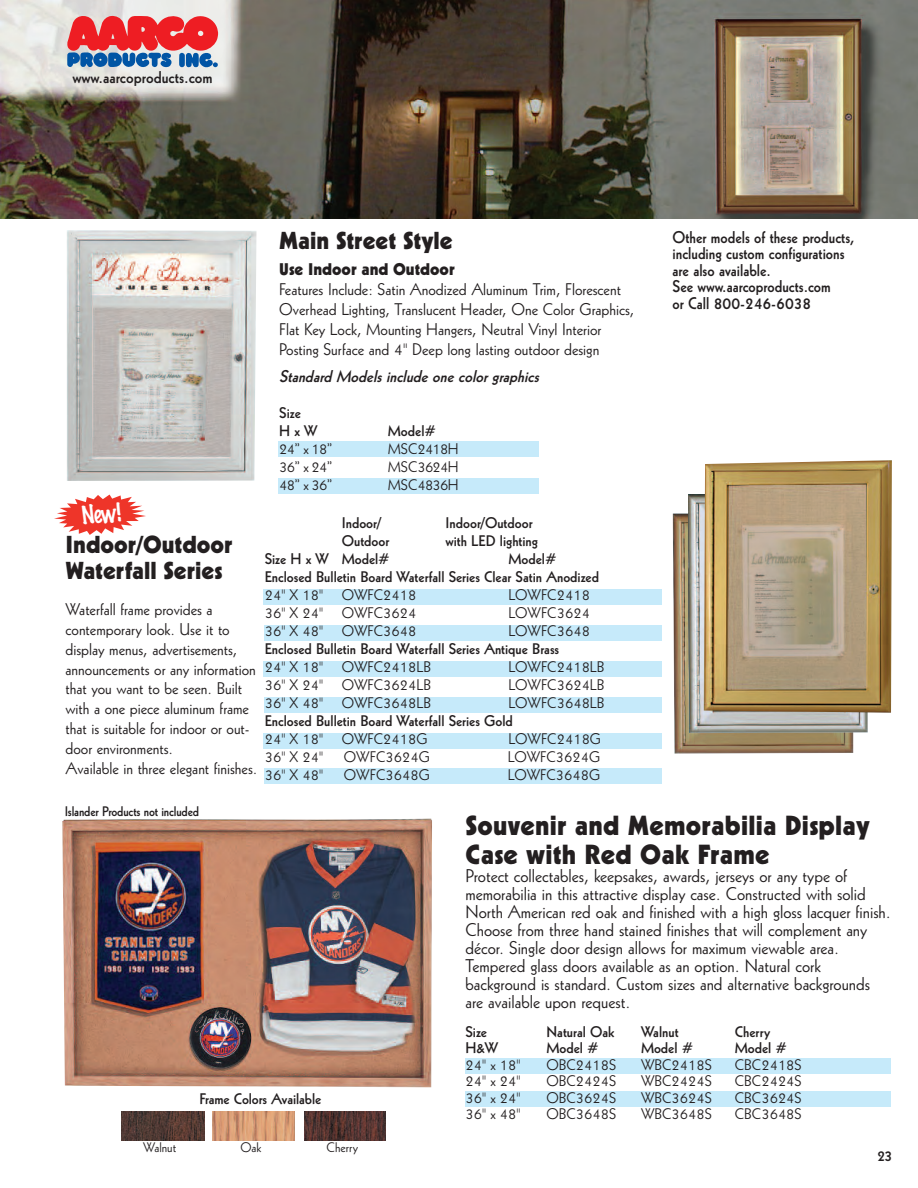
<style>
.page{position:relative;width:918px;height:1188px;background:#fff}
.page>*{position:absolute;margin:0;border:0;box-sizing:border-box;transform-origin:0 0}
.t1{font:27px/28.5px "Geometric 231 BT Heavy C";letter-spacing:.01em;color:#231f20}
.t2{font:24px/25.5px "Geometric 231 BT Heavy C";color:#231f20}
.t3{font:100 23.4px "Marker Felt";color:#fff;scale:.9 1}
.t4{font:18px/18px "Geometric 231 BT Roman C";color:#231f20}
.t5{font:16.5px/19.8px "Geometric 231 BT Roman C";color:#231f20}
.t6{font:16.5px/16.5px "Geometric 231 BT Bold C";color:#231f20;scale:.95 1}
.t7{font:italic 16.5px "Geometric 231 BT Bold C";color:#231f20}
.t8{font:16.5px "Geometric 231 BT Bold C";color:#231f20}
.t9{font:16.5px "Geometric 231 BT Heavy C";color:#231f20}
.t10{font:15px "Geometric 231 BT Roman C";color:#231f20}
.t11{font:15px/18px "Geometric 231 BT Bold C";color:#231f20}
.t12{font:15px "Geometric 231 BT Roman C";letter-spacing:-.05em;color:#231f20}
.t13{font:13.5px "Geometric 231 BT Bold C";letter-spacing:-.01em;color:#231f20;scale:.95 1}
.t14{font:13.5px "Geometric 231 BT Roman C";color:#231f20}
</style>
<div class="page">
<img style="left:0;top:0;width:918px;height:218px">
<svg style="left:67px;top:16px;width:151px;height:51px;background:#bd5c6e"></svg>
<div style="left:263px;top:589px;width:399px;height:15px;background:#c6eafa"></div>
<div style="left:264px;top:625px;width:398px;height:15px;background:#c6eafa"></div>
<div style="left:263px;top:661px;width:399px;height:15px;background:#c6eafa"></div>
<div style="left:264px;top:697px;width:398px;height:15px;background:#c6eafa"></div>
<div style="left:263px;top:733px;width:399px;height:15px;background:#c6eafa"></div>
<div style="left:264px;top:769px;width:398px;height:15px;background:#c6eafa"></div>
<img style="left:673px;top:513px;width:180px;height:241px">
<svg style="left:54px;top:495px;width:92px;height:40px"></svg>
<div style="left:278px;top:441px;width:260px;height:15px;background:#c6eafa"></div>
<div style="left:278px;top:478px;width:261px;height:15px;background:#c6eafa"></div>
<img style="left:62px;top:819px;width:370px;height:268px">
<div style="left:465px;top:1059px;width:426px;height:15px;background:#c6eafa"></div>
<div style="left:465px;top:1091px;width:426px;height:15px;background:#c6eafa"></div>
<img style="left:67px;top:230px;width:189px;height:251px">
<img style="left:121px;top:1112px;width:83px;height:29px">
<img style="left:212px;top:1112px;width:82px;height:29px">
<img style="left:304px;top:1112px;width:82px;height:29px">
<img style="left:689px;top:494px;width:179px;height:239px">
<img style="left:704px;top:460px;width:188px;height:253px">
<p class="t8" style="left:73px;top:71px;width:142px">www.aarcoproducts.com</p>
<h2 class="t2" style="left:279px;top:230px;width:175px">Main Street Style</h2>
<p class="t9" style="left:279px;top:263px;width:177px">Use Indoor and Outdoor</p>
<p class="t5" style="left:279px;top:281px;width:357px">Features Include: Satin Anodized Aluminum Trim, Florescent Overhead Lighting, Translucent Header, One Color Graphics, Flat Key Lock, Mounting Hangers, Neutral Vinyl Interior Posting Surface and 4" Deep long lasting outdoor design</p>
<p class="t7" style="left:279px;top:370px;width:264px">Standard Models include one color graphics</p>
<p class="t11" style="left:279px;top:405px;width:40px">Size<br>HxW</p>
<p class="t11" style="left:388px;top:423px;width:50px">Model#</p>
<p class="t10" style="left:279px;top:443px;width:55px">24” x 18”</p>
<p class="t12" style="left:388px;top:443px;width:72px">MSC2418H</p>
<p class="t10" style="left:279px;top:461px;width:55px">36” x 24”</p>
<p class="t12" style="left:388px;top:461px;width:72px">MSC3624H</p>
<p class="t10" style="left:279px;top:479px;width:55px">48” x 36”</p>
<p class="t12" style="left:388px;top:479px;width:72px">MSC4836H</p>
<p class="t6" style="left:673px;top:230px;width:193px">Other models of these products, including custom configurations are also available.<br>See www.aarcoproducts.com<br>or Call 800-246-6038</p>
<h3 class="t3" style="left:80px;top:503px;width:45px;rotate:-5deg">New!</h3>
<p class="t11" style="left:342px;top:515px;width:41px">Indoor/</p>
<p class="t11" style="left:446px;top:515px;width:88px">Indoor/Outdoor</p>
<p class="t11" style="left:342px;top:533px;width:49px">Outdoor</p>
<p class="t11" style="left:446px;top:533px;width:94px">with LED lighting</p>
<p class="t11" style="left:265px;top:551px;width:127px">Size H x W Model#</p>
<h2 class="t2" style="left:66px;top:534px;width:169px">Indoor/Outdoor<br>Waterfall Series</h2>
<p class="t5" style="left:66px;top:601px;width:193px">Waterfall frame provides a contemporary look. Use it to display menus, advertisements, announcements or any information that you want to be seen. Built with a one piece aluminum frame that is suitable for indoor or out&shy;door environments.<br>Available in three elegant finishes.</p>
<p class="t11" style="left:265px;top:551px;width:336px;text-indent:244px">Model#<br>Enclosed Bulletin Board Waterfall Series Clear Satin Anodized</p>
<p class="t10" style="left:265px;top:589px;width:153px">24" X 18" OWFC2418</p>
<p class="t10" style="left:509px;top:589px;width:83px">LOWFC2418</p>
<p class="t10" style="left:265px;top:607px;width:153px">36" X 24" OWFC3624</p>
<p class="t10" style="left:509px;top:607px;width:83px">LOWFC3624</p>
<p class="t10" style="left:265px;top:625px;width:153px">36" X 48" OWFC3648</p>
<p class="t10" style="left:509px;top:625px;width:83px">LOWFC3648</p>
<p class="t11" style="left:265px;top:641px;width:296px">Enclosed Bulletin Board Waterfall Series Antique Brass</p>
<p class="t10" style="left:265px;top:661px;width:168px">24" X 18" OWFC2418LB</p>
<p class="t10" style="left:509px;top:661px;width:98px">LOWFC2418LB</p>
<p class="t10" style="left:265px;top:679px;width:168px">36" X 24" OWFC3624LB</p>
<p class="t10" style="left:509px;top:679px;width:98px">LOWFC3624LB</p>
<p class="t10" style="left:265px;top:697px;width:168px">36" X 48" OWFC3648LB</p>
<p class="t10" style="left:509px;top:697px;width:98px">LOWFC3648LB</p>
<p class="t11" style="left:265px;top:713px;width:250px">Enclosed Bulletin Board Waterfall Series Gold</p>
<p class="t10" style="left:265px;top:733px;width:165px">24" X 18" OWFC2418G</p>
<p class="t10" style="left:509px;top:733px;width:94px">LOWFC2418G</p>
<p class="t10" style="left:265px;top:751px;width:60px">36" X 24"</p>
<p class="t10" style="left:344px;top:751px;width:87px">OWFC3624G</p>
<p class="t10" style="left:508px;top:751px;width:94px">LOWFC3624G</p>
<p class="t10" style="left:265px;top:769px;width:60px">36" X 48"</p>
<p class="t10" style="left:344px;top:769px;width:87px">OWFC3648G</p>
<p class="t10" style="left:508px;top:769px;width:94px">LOWFC3648G</p>
<h1 class="t1" style="left:466px;top:813px;width:406px">Souvenir and Memorabilia Display<br>Case with Red Oak Frame</h1>
<p class="t4" style="left:466px;top:868px;width:427px">Protect collectables, keepsakes, awards, jerseys or any type of memorabilia in this attractive display case. Constructed with solid North American red oak and finished with a high gloss lacquer finish.<br>Choose from three hand stained finishes that will complement any décor. Single door design allows for maximum viewable area.<br>Tempered glass doors available as an option. Natural cork background is standard. Custom sizes and alternative backgrounds are available upon request.</p>
<p class="t11" style="left:466px;top:1024px;width:23px">Size</p>
<p class="t11" style="left:547px;top:1024px;width:69px">Natural Oak</p>
<p class="t11" style="left:641px;top:1024px;width:39px">Walnut</p>
<p class="t11" style="left:735px;top:1024px;width:37px">Cherry</p>
<p class="t11" style="left:466px;top:1040px;width:34px">H&amp;W</p>
<p class="t11" style="left:547px;top:1040px;width:54px">Model #</p>
<p class="t11" style="left:641px;top:1040px;width:54px">Model #</p>
<p class="t11" style="left:735px;top:1040px;width:54px">Model #</p>
<p class="t10" style="left:466px;top:1059px;width:57px">24" x 18"</p>
<p class="t10" style="left:547px;top:1059px;width:71px">OBC2418S</p>
<p class="t10" style="left:641px;top:1059px;width:72px">WBC2418S</p>
<p class="t10" style="left:735px;top:1059px;width:68px">CBC2418S</p>
<p class="t10" style="left:466px;top:1076px;width:57px">24" x 24"</p>
<p class="t10" style="left:547px;top:1076px;width:71px">OBC2424S</p>
<p class="t10" style="left:641px;top:1076px;width:72px">WBC2424S</p>
<p class="t10" style="left:735px;top:1076px;width:68px">CBC2424S</p>
<p class="t10" style="left:466px;top:1092px;width:57px">36" x 24"</p>
<p class="t10" style="left:547px;top:1092px;width:71px">OBC3624S</p>
<p class="t10" style="left:641px;top:1092px;width:72px">WBC3624S</p>
<p class="t10" style="left:735px;top:1092px;width:68px">CBC3624S</p>
<p class="t10" style="left:466px;top:1109px;width:57px">36" x 48"</p>
<p class="t10" style="left:547px;top:1109px;width:71px">OBC3648S</p>
<p class="t10" style="left:641px;top:1109px;width:72px">WBC3648S</p>
<p class="t10" style="left:735px;top:1109px;width:68px">CBC3648S</p>
<p class="t13" style="left:65px;top:807px;width:143px">Islander Products not included</p>
<p class="t11" style="left:199px;top:1091px;width:123px">Frame Colors Available</p>
<p class="t14" style="left:143px;top:1142px;width:35px">Walnut</p>
<p class="t14" style="left:241px;top:1142px;width:22px">Oak</p>
<p class="t14" style="left:327px;top:1142px;width:33px">Cherry</p>
<p class="t11" style="left:877px;top:1148px;width:17px">23</p>
</div>
